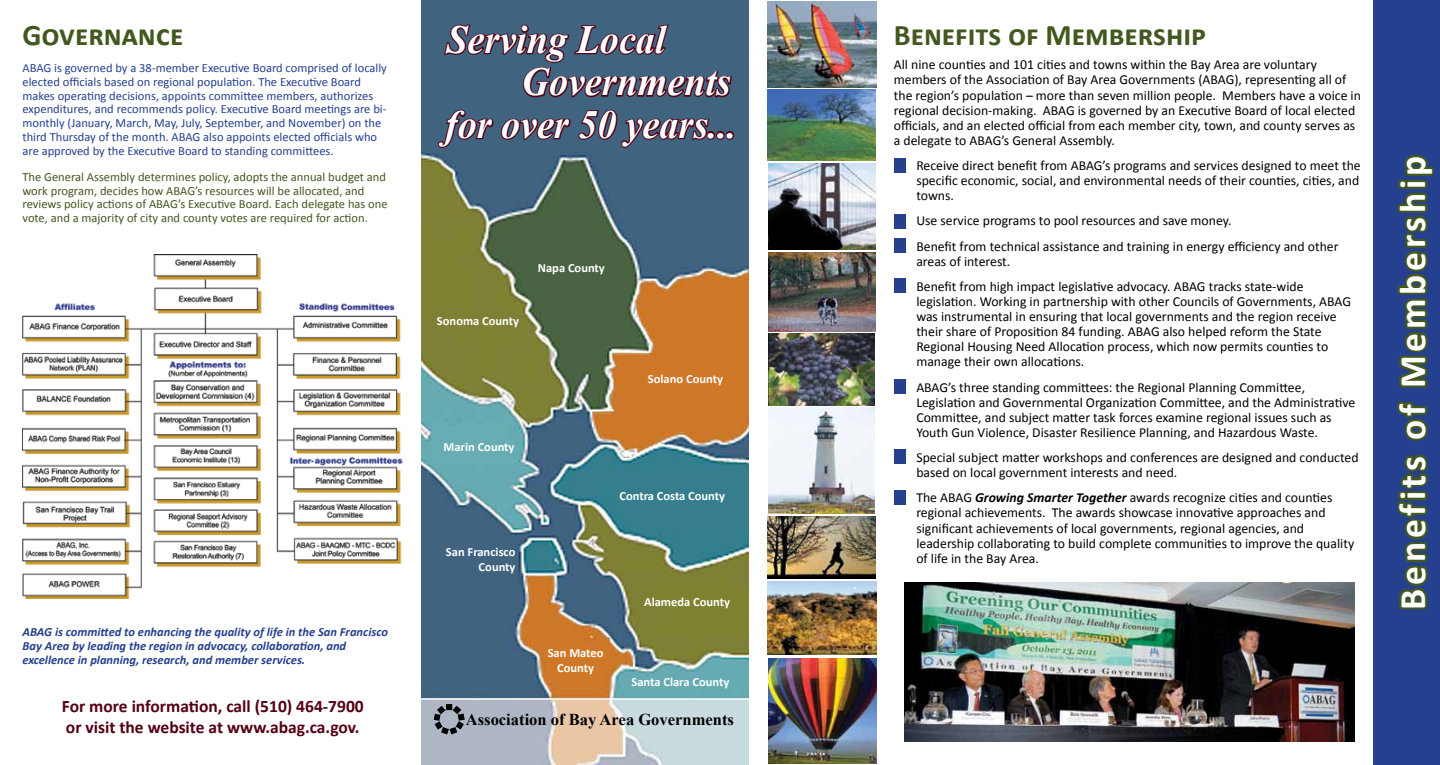
<style>
.page{position:relative;width:1440px;height:765px;background:#fff}
.page>*{position:absolute;margin:0;border:0;box-sizing:border-box;transform-origin:0 0}
.t1{font:italic 700 40px "Times New Roman";color:#fff;scale:.95 1}
.t2{font:700 37.5px "Calibri";letter-spacing:.1em;color:#fff}
.t3{font:700 30px "Calibri";color:#43581f}
.t4{font:700 17.5px/21px "Calibri";color:#540014}
.t5{font:700 16.5px "Times New Roman";color:#000}
.t6{font:13.75px/15.1px "Calibri";color:#000}
.t7{font:12.5px/13.8px "Calibri";color:#25408f}
.t8{font:12.5px/13.8px "Calibri";color:#43581f}
.t9{font:italic 700 12.5px/13.8px "Calibri";color:#25408f}
.t10{font:700 12.5px/15px "Calibri";color:#fff;text-align:center}
.s1{font-weight:700;font-style:italic}
</style>
<div class="page">
<img style="left:422px;top:0;width:326px;height:765px">
<svg style="left:436px;top:22px;width:300px;height:138px;background:#444e69"></svg>
<img style="left:768px;top:1px;width:108px;height:86px">
<img style="left:768px;top:89px;width:108px;height:72px">
<img style="left:768px;top:164px;width:108px;height:86px">
<img style="left:768px;top:252px;width:107px;height:79px">
<img style="left:768px;top:334px;width:106px;height:71px">
<img style="left:768px;top:408px;width:107px;height:105px">
<img style="left:767px;top:517px;width:108px;height:61px">
<img style="left:768px;top:581px;width:109px;height:74px">
<img style="left:768px;top:659px;width:109px;height:104px">
<div style="left:1373px;top:0;width:67px;height:765px;background:#25408f"></div>
<svg style="left:1397px;top:454px;width:31px;height:156px"></svg>
<svg style="left:1397px;top:401px;width:31px;height:40px"></svg>
<svg style="left:1397px;top:155px;width:37px;height:233px"></svg>
<div style="left:894px;top:158px;width:12px;height:15px;background:#25408f"></div>
<div style="left:894px;top:214px;width:12px;height:15px;background:#25408f"></div>
<div style="left:894px;top:238px;width:12px;height:15px;background:#25408f"></div>
<div style="left:894px;top:278px;width:12px;height:15px;background:#25408f"></div>
<div style="left:894px;top:379px;width:12px;height:14px;background:#25408f"></div>
<div style="left:894px;top:449px;width:12px;height:15px;background:#25408f"></div>
<div style="left:894px;top:490px;width:12px;height:15px;background:#25408f"></div>
<img style="left:23px;top:254px;width:380px;height:345px">
<img style="left:904px;top:582px;width:450px;height:159px">
<img style="left:434px;top:704px;width:31px;height:31px">
<h3 class="t3" style="left:22px;top:16px;width:162px">Governance</h3>
<h3 class="t3" style="left:894px;top:16px;width:314px">Benefits of Membership</h3>
<p class="t7" style="left:22px;top:61px;width:366px">ABAG is governed by a 38-member Executive Board comprised of locally elected officials based on regional population. The Executive Board makes operating decisions, appoints committee members, authorizes expenditures, and recommends policy. Executive Board meetings are bi&shy;monthly (January, March, May, July, September, and November) on the third Thursday of the month. ABAG also appoints elected officials who are approved by the Executive Board to standing committees.</p>
<p class="t8" style="left:22px;top:170px;width:367px">The General Assembly determines policy, adopts the annual budget and work program, decides how ABAG’s resources will be allocated, and reviews policy actions of ABAG’s Executive Board. Each delegate has one vote, and a majority of city and county votes are required for action.</p>
<h1 class="t1" style="left:446px;top:12px;width:232px">Serving Local</h1>
<h1 class="t1" style="left:521px;top:54px;width:222px">Governments</h1>
<h1 class="t1" style="left:445px;top:97px;width:309px">for over 50 years...</h1>
<p class="t6" style="left:894px;top:57px;width:469px">All nine counties and 101 cities and towns within the Bay Area are voluntary members of the Association of Bay Area Governments (ABAG), representing all of the region’s population – more than seven million people. Members have a voice in regional decision-making. ABAG is governed by an Executive Board of local elected officials, and an elected official from each member city, town, and county serves as a delegate to ABAG’s General Assembly.</p>
<p class="t6" style="left:916px;top:158px;width:446px;text-align:justify">Receive direct benefit from ABAG’s programs and services designed to meet the specific economic, social, and environmental needs of their counties, cities, and towns.</p>
<p class="t6" style="left:916px;top:208px;width:424px;line-height:25.1px">Use service programs to pool resources and save money.<br>Benefit from technical assistance and training in energy efficiency and other</p>
<p class="t6" style="left:916px;top:249px;width:389px;line-height:25.1px">areas of interest.<br>Benefit from high impact legislative advocacy. ABAG tracks state-wide</p>
<p class="t6" style="left:916px;top:294px;width:436px">legislation. Working in partnership with other Councils of Governments, ABAG was instrumental in ensuring that local governments and the region receive their share of Proposition 84 funding. ABAG also helped reform the State Regional Housing Need Allocation process, which now permits counties to manage their own allocations.</p>
<p class="t6" style="left:916px;top:379px;width:440px">ABAG’s three standing committees: the Regional Planning Committee, Legislation and Governmental Organization Committee, and the Administrative Committee, and subject matter task forces examine regional issues such as Youth Gun Violence, Disaster Resilience Planning, and Hazardous Waste.</p>
<p class="t6" style="left:916px;top:450px;width:444px">Special subject matter workshops and conferences are designed and conducted based on local government interests and need.</p>
<p class="t6" style="left:916px;top:490px;width:439px">The ABAG <span class="s1">Growing Smarter Together</span> awards recognize cities and counties regional achievements. The awards showcase innovative approaches and significant achievements of local governments, regional agencies, and leadership collaborating to build complete communities to improve the quality of life in the Bay Area.</p>
<p class="t10" style="left:538px;top:260px;width:69px">Napa County</p>
<p class="t10" style="left:437px;top:314px;width:84px">Sonoma County</p>
<p class="t10" style="left:648px;top:372px;width:77px">Solano County</p>
<p class="t10" style="left:444px;top:440px;width:73px">Marin County</p>
<p class="t10" style="left:619px;top:488px;width:107px">Contra Costa County</p>
<p class="t10" style="left:446px;top:545px;width:71px;text-align:right">San Francisco<br>County</p>
<p class="t9" style="left:22px;top:625px;width:367px">ABAG is committed to enhancing the quality of life in the San Francisco<br>Bay Area by leading the region in advocacy, collaboration, and excellence in planning, research, and member services.</p>
<p class="t4" style="left:62px;top:695px;width:303px">For more information, call (510) 464-7900 or visit the website at www.abag.ca.gov.</p>
<p class="t10" style="left:548px;top:646px;width:57px">San Mateo<br>County</p>
<p class="t10" style="left:644px;top:595px;width:87px">Alameda County</p>
<p class="t10" style="left:632px;top:675px;width:99px">Santa Clara County</p>
<p class="t5" style="left:466px;top:708px;width:270px">Association of Bay Area Governments</p>
<h2 class="t2" style="left:1389px;top:610px;width:455px;rotate:-90deg">Benefits of Membership</h2>
</div>
